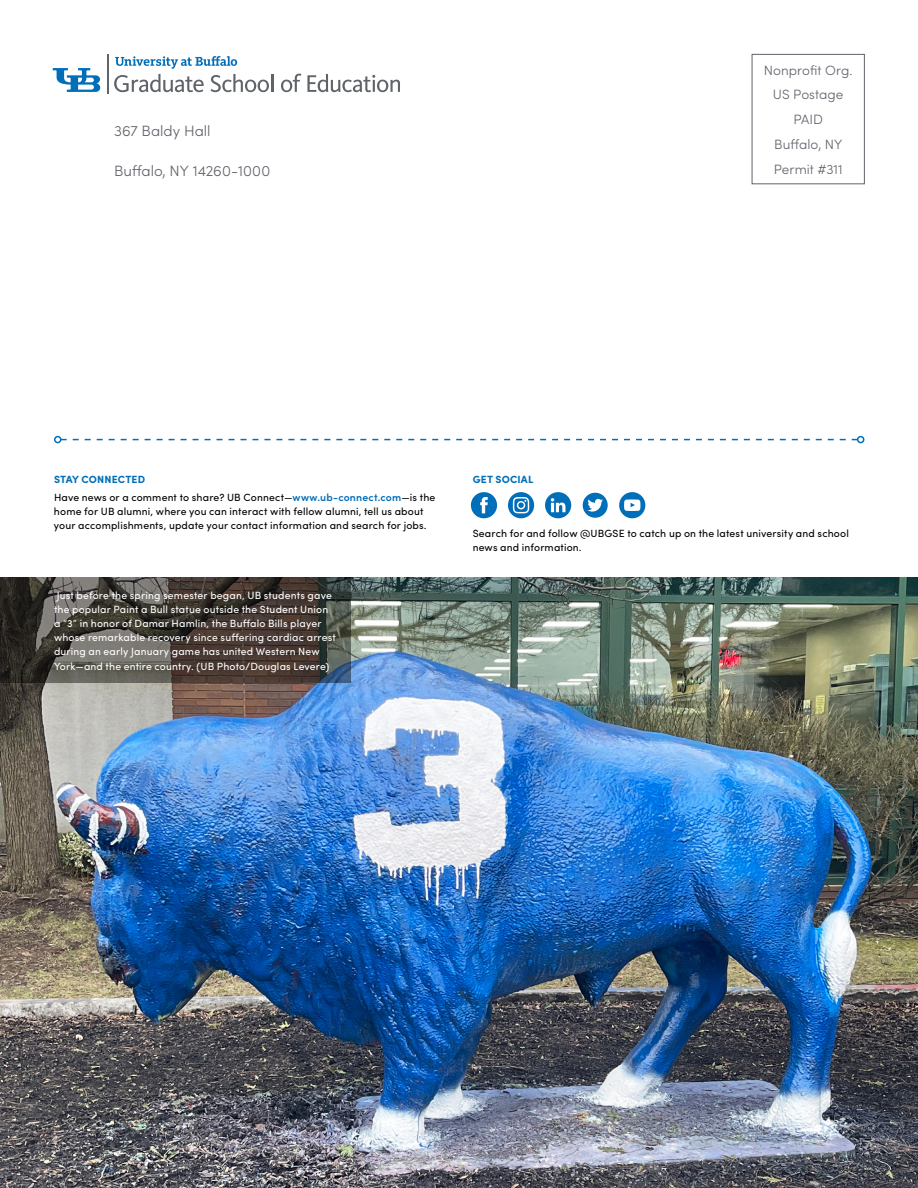
<style>
.page{position:relative;width:918px;height:1188px;background:#fff}
.page>*{position:absolute;margin:0;border:0;box-sizing:border-box;transform-origin:0 0}
.t1{font:300 15px "Sofia Pro";color:#5f636a}
.t2{font:300 13.5px/24.8px "Sofia Pro";letter-spacing:.005em;color:#5f636a;text-align:center}
.t3{font:10.5px/14.2px "Sofia Pro";letter-spacing:.015em;color:#000}
.t4{font:10.5px/14.2px "Sofia Pro";letter-spacing:.015em;color:#fff}
.t5{font:700 10.5px "Sofia Pro";letter-spacing:.015em;color:#006eb9}
.s1{font-weight:700;color:#006eb9}
.s2{font-weight:600;color:#006eb9}
</style>
<div class="page">
<img style="left:0;top:577px;width:918px;height:611px">
<svg style="left:0;top:577px;width:351px;height:106px;background:#46403a"></svg>
<svg style="left:114px;top:56px;width:159px;height:36px"></svg>
<svg style="left:281px;top:74px;width:20px;height:18px"></svg>
<svg style="left:307px;top:74px;width:93px;height:18px"></svg>
<hr style="left:107px;top:55px;width:1px;height:39px;background:#5f636a">
<svg style="left:53px;top:68px;width:47px;height:24px"></svg>
<svg style="left:471px;top:492px;width:26px;height:26px"></svg>
<svg style="left:508px;top:492px;width:26px;height:26px"></svg>
<svg style="left:545px;top:492px;width:26px;height:26px"></svg>
<svg style="left:583px;top:493px;width:25px;height:25px"></svg>
<svg style="left:619px;top:492px;width:26px;height:26px"></svg>
<svg style="left:61px;top:439px;width:796px;height:1px"></svg>
<div style="left:54px;top:436px;width:7px;height:7px;border:1px solid #006eb9;border-radius:50%"></div>
<div style="left:857px;top:436px;width:7px;height:7px;border:1px solid #006eb9;border-radius:50%"></div>
<div style="left:752px;top:54px;width:113px;height:130px;border:1px solid #5f636a"></div>
<h1 class="t1" style="left:114px;top:120px;width:98px">367 Baldy Hall</h1>
<h1 class="t1" style="left:114px;top:160px;width:158px">Buffalo, NY 14260-1000</h1>
<p class="t2" style="left:764px;top:57px;width:90px">Nonprofit Org.<br>US Postage<br>PAID<br>Buffalo, NY<br>Permit #311</p>
<p class="t3" style="left:54px;top:469px;width:383px;line-height:18.5px"><span class="s1">STAY CONNECTED<br></span>Have news or a comment to share? UB Connect—<span class="s2">www.ub-connect.com</span>—is the</p>
<p class="t3" style="left:54px;top:504px;width:374px">home for UB alumni, where you can interact with fellow alumni, tell us about your accomplishments, update your contact information and search for jobs.</p>
<p class="t4" style="left:54px;top:587px;width:284px">Just before the spring semester began, UB students gave the popular Paint a Bull statue outside the Student Union a “3” in honor of Damar Hamlin, the Buffalo Bills player whose remarkable recovery since suffering cardiac arrest during an early January game has united Western New York—and the entire country. (UB Photo/Douglas Levere)</p>
<p class="t5" style="left:473px;top:471px;width:62px">GET SOCIAL</p>
<p class="t3" style="left:473px;top:526px;width:378px">Search for and follow @UBGSE to catch up on the latest university and school news and information.</p>
</div>
